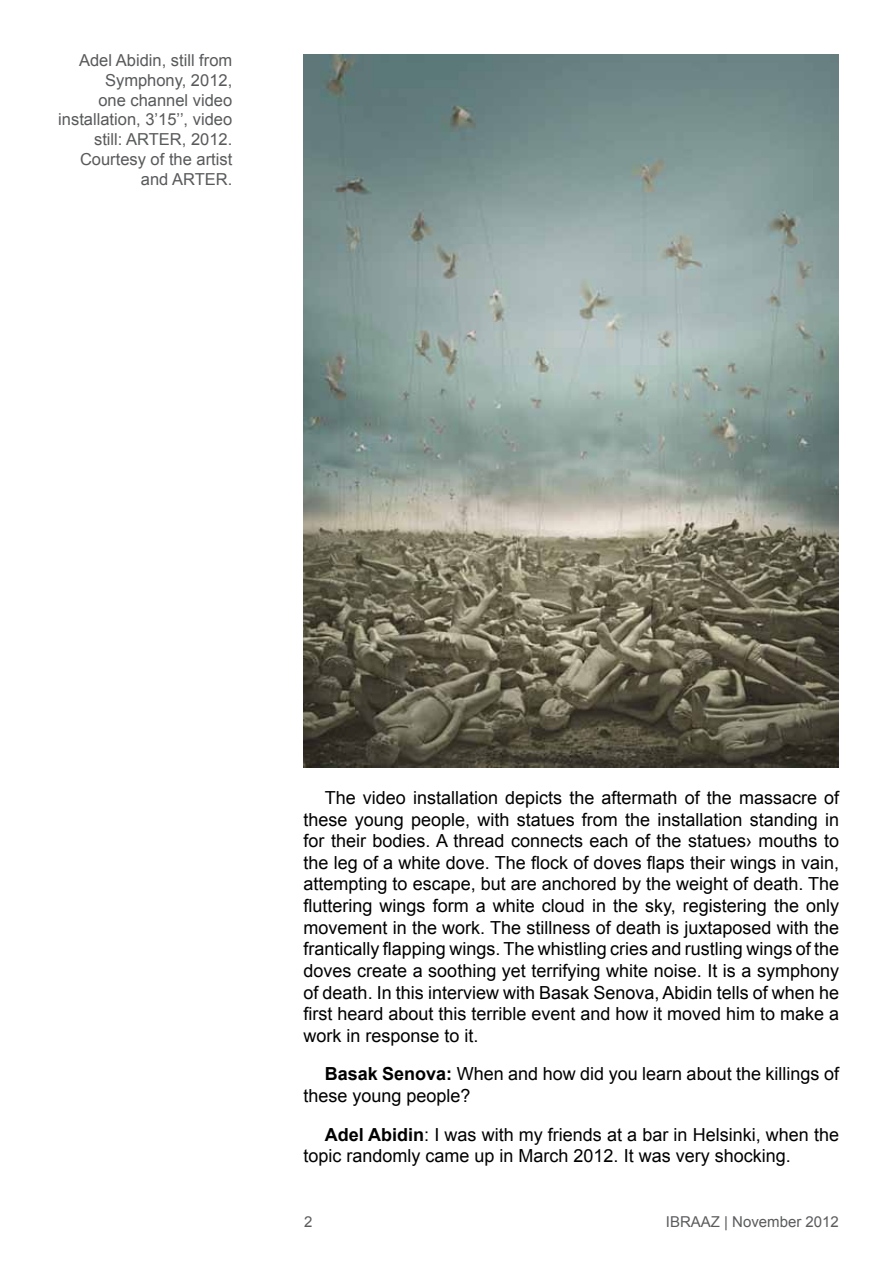
<style>
.page{position:relative;width:893px;height:1263px;background:#fff}
.page>*{position:absolute;margin:0;border:0;box-sizing:border-box;transform-origin:0 0}
.t1{font:18px/21.6px "Arial";color:#000}
.t2{font:16.5px/19.8px "Arial";color:#58595b;text-align:right}
.t3{font:15px "Arial";color:#5a5b5d}
.s1{font-weight:700}
</style>
<div class="page">
<img style="left:303px;top:54px;width:536px;height:714px">
<p class="t2" style="left:58px;top:50px;width:175px">Adel Abidin, still from<br>Symphony, 2012,<br>one channel video installation, 3’15’’, video still: ARTER, 2012.<br>Courtesy of the artist and ARTER.</p>
<p class="t1" style="left:303px;top:787px;width:537px;text-align:justify;text-indent:21px">The video installation depicts the aftermath of the massacre of these young people, with statues from the installation standing in for their bodies. A thread connects each of the statues› mouths to the leg of a white dove. The flock of doves flaps their wings in vain, attempting to escape, but are anchored by the weight of death. The fluttering wings form a white cloud in the sky, registering the only movement in the work. The stillness of death is juxtaposed with the frantically flapping wings. The whistling cries and rustling wings of the doves create a soothing yet terrifying white noise. It is a symphony of death. In this interview with Basak Senova, Abidin tells of when he first heard about this terrible event and how it moved him to make a work in response to it.</p>
<p class="t1" style="left:303px;top:1063px;width:537px;text-indent:21px"><span class="s1">Basak Senova:</span> When and how did you learn about the killings of these young people?</p>
<p class="t1" style="left:303px;top:1123px;width:537px;text-indent:21px"><span class="s1">Adel Abidin</span>: I was with my friends at a bar in Helsinki, when the topic randomly came up in March 2012. It was very shocking.</p>
<p class="t3" style="left:304px;top:1213px;width:10px">2</p>
<p class="t3" style="left:666px;top:1213px;width:175px">IBRAAZ | November 2012</p>
</div>
